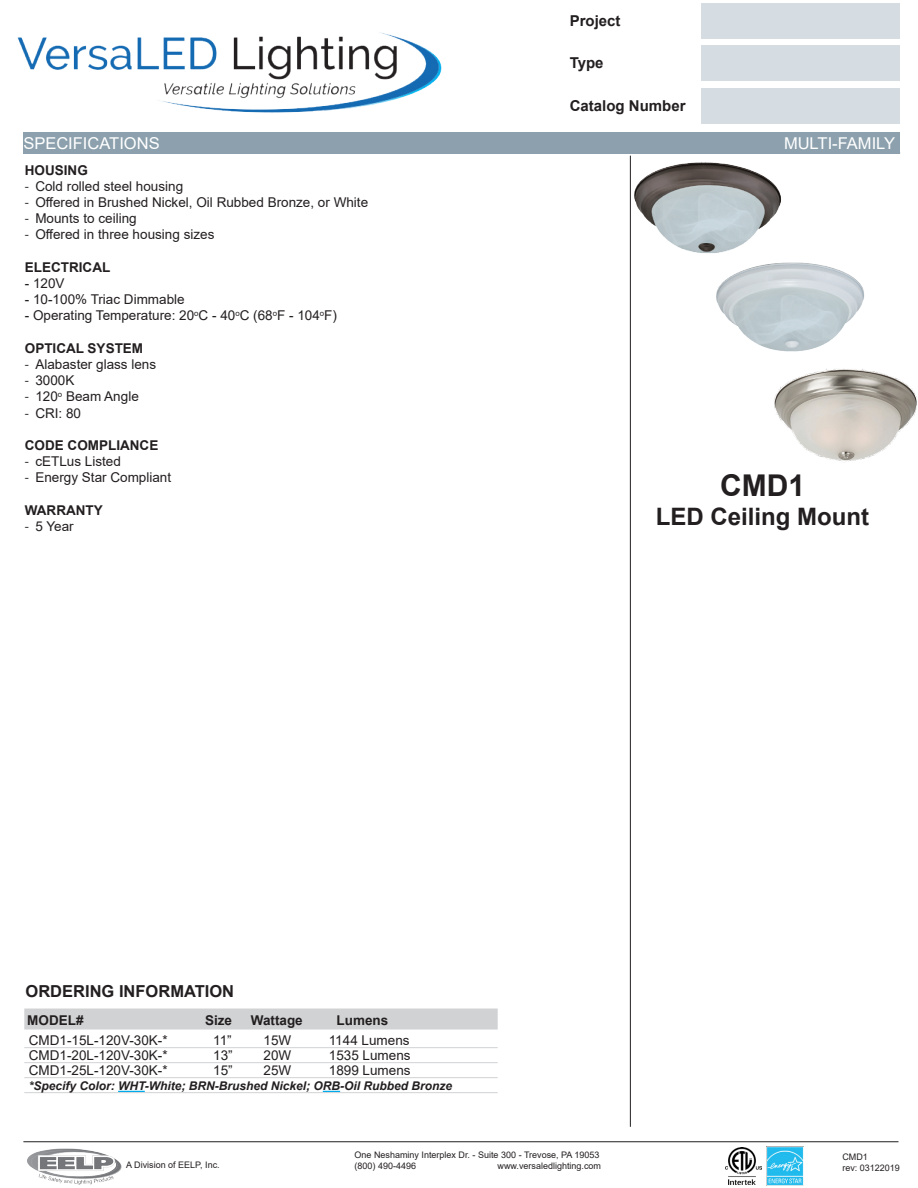
<style>
.page{position:relative;width:918px;height:1188px;background:#fff}
.page>*{position:absolute;margin:0;border:0;box-sizing:border-box;transform-origin:0 0}
.t1{font:700 30px "Arial";color:#231f20}
.t2{font:700 24px "Arial";color:#231f20}
.t3{font:700 16.5px "Arial";color:#231f20}
.t4{font:16.35px "Arial";color:#fff}
.t5{font:700 15px "Arial";color:#231f20}
.ParagraphText{font:13.5px "Arial";color:#231f20}
.OrderingInfoDescript{font:13.5px "Arial";color:#231f20}
.ParagraphText-2{font:700 13.5px "Arial";color:#231f20}
.Table_Headings{font:700 13.5px "Arial";color:#231f20}
.OrderingInfoDescript-2{font:italic 700 12px "Arial";color:#231f20}
.t6{font:9px "Arial";color:#231f20}
.s1{font-family:"Myriad Pro"}
</style>
<div class="page">
<img style="left:17px;top:32px;width:425px;height:81px">
<div style="left:702px;top:3px;width:198px;height:35px;background:#d6dde2"></div>
<div style="left:702px;top:45px;width:198px;height:36px;background:#d6dde2"></div>
<div style="left:702px;top:88px;width:198px;height:36px;background:#d6dde2"></div>
<div style="left:23px;top:133px;width:877px;height:21px;background:#8ca1ad"></div>
<hr style="left:23px;top:1141px;width:875px;height:1px;background:#231f20">
<img style="left:27px;top:1148px;width:95px;height:37px">
<hr style="left:630px;top:156px;width:1px;height:971px;background:#231f20">
<div style="left:24px;top:1009px;width:474px;height:21px;background:#d1d2d4"></div>
<hr style="left:24px;top:1047px;width:474px;height:1px;background:#d1d2d4">
<hr style="left:24px;top:1062px;width:474px;height:1px;background:#d1d2d4">
<hr style="left:24px;top:1077px;width:474px;height:1px;background:#d1d2d4">
<hr style="left:24px;top:1092px;width:474px;height:1px;background:#d1d2d4">
<svg style="left:118px;top:1091px;width:27px;height:1px"></svg>
<svg style="left:323px;top:1091px;width:17px;height:1px"></svg>
<img style="left:634px;top:162px;width:147px;height:91px">
<img style="left:774px;top:368px;width:143px;height:94px">
<img style="left:702px;top:252px;width:162px;height:100px">
<img style="left:766px;top:1147px;width:38px;height:38px">
<img style="left:726px;top:1147px;width:35px;height:38px">
<p class="t5" style="left:570px;top:10px;width:52px">Project</p>
<p class="t5" style="left:570px;top:52px;width:35px">Type</p>
<p class="t5" style="left:570px;top:95px;width:117px">Catalog Number</p>
<p class="t4" style="left:23px;top:132px;width:138px">SPECIFICATIONS</p>
<p class="t4" style="left:784px;top:132px;width:113px">MULTI-FAMILY</p>
<p class="ParagraphText-2" style="left:25px;top:160px;width:65px">HOUSING</p>
<p class="ParagraphText" style="left:25px;top:177px;width:160px"><span class="s1">-</span> Cold rolled steel housing</p>
<p class="ParagraphText" style="left:25px;top:193px;width:345px"><span class="s1">-</span> Offered in Brushed Nickel, Oil Rubbed Bronze, or White</p>
<p class="ParagraphText" style="left:25px;top:209px;width:113px"><span class="s1">-</span> Mounts to ceiling</p>
<p class="ParagraphText" style="left:25px;top:225px;width:191px"><span class="s1">-</span> Offered in three housing sizes</p>
<p class="ParagraphText-2" style="left:25px;top:258px;width:87px">ELECTRICAL</p>
<p class="ParagraphText" style="left:25px;top:274px;width:41px">- 120V</p>
<p class="ParagraphText" style="left:25px;top:290px;width:161px">- 10-100% Triac Dimmable</p>
<p class="ParagraphText" style="left:25px;top:306px;width:314px">- Operating Temperature: 20<sup>o</sup>C - 40<sup>o</sup>C (68<sup>o</sup>F - 104<sup>o</sup>F)</p>
<p class="ParagraphText-2" style="left:25px;top:339px;width:120px">OPTICAL SYSTEM</p>
<p class="ParagraphText" style="left:25px;top:355px;width:133px"><span class="s1">-</span> Alabaster glass lens</p>
<p class="ParagraphText" style="left:25px;top:371px;width:51px"><span class="s1">-</span> 3000K</p>
<p class="ParagraphText" style="left:25px;top:387px;width:115px"><span class="s1">-</span> 120<sup>o</sup> Beam Angle</p>
<p class="ParagraphText" style="left:25px;top:404px;width:58px"><span class="s1">-</span> CRI: 80</p>
<p class="ParagraphText-2" style="left:25px;top:436px;width:135px">CODE COMPLIANCE</p>
<p class="ParagraphText" style="left:25px;top:452px;width:98px"><span class="s1">-</span> cETLus Listed</p>
<p class="ParagraphText" style="left:25px;top:468px;width:148px"><span class="s1">-</span> Energy Star Compliant</p>
<p class="ParagraphText-2" style="left:25px;top:501px;width:79px">WARRANTY</p>
<p class="ParagraphText" style="left:25px;top:517px;width:50px"><span class="s1">-</span> 5 Year</p>
<p class="t1" style="left:720px;top:464px;width:86px">CMD1</p>
<p class="t2" style="left:656px;top:500px;width:215px">LED Ceiling Mount</p>
<p class="t3" style="left:26px;top:979px;width:210px">ORDERING INFORMATION</p>
<p class="Table_Headings" style="left:27px;top:1010px;width:58px">MODEL#</p>
<p class="Table_Headings" style="left:205px;top:1010px;width:29px">Size</p>
<p class="Table_Headings" style="left:251px;top:1010px;width:53px">Wattage</p>
<p class="Table_Headings" style="left:337px;top:1010px;width:53px">Lumens</p>
<p class="OrderingInfoDescript" style="left:29px;top:1031px;width:140px">CMD1-15L-120V-30K-*</p>
<p class="OrderingInfoDescript" style="left:213px;top:1031px;width:20px">11”</p>
<p class="OrderingInfoDescript" style="left:264px;top:1031px;width:29px">15W</p>
<p class="OrderingInfoDescript" style="left:329px;top:1031px;width:82px">1144 Lumens</p>
<p class="OrderingInfoDescript" style="left:29px;top:1046px;width:140px">CMD1-20L-120V-30K-*</p>
<p class="OrderingInfoDescript" style="left:213px;top:1046px;width:21px">13”</p>
<p class="OrderingInfoDescript" style="left:264px;top:1046px;width:29px">20W</p>
<p class="OrderingInfoDescript" style="left:329px;top:1046px;width:83px">1535 Lumens</p>
<p class="OrderingInfoDescript" style="left:29px;top:1061px;width:140px">CMD1-25L-120V-30K-*</p>
<p class="OrderingInfoDescript" style="left:213px;top:1061px;width:21px">15”</p>
<p class="OrderingInfoDescript" style="left:264px;top:1061px;width:29px">25W</p>
<p class="OrderingInfoDescript" style="left:329px;top:1061px;width:83px">1899 Lumens</p>
<p class="OrderingInfoDescript-2" style="left:29px;top:1078px;width:425px">*Specify Color: WHT-White; BRN-Brushed Nickel; ORB-Oil Rubbed Bronze</p>
<p class="t6" style="left:126px;top:1159px;width:95px">A Division of EELP, Inc.</p>
<p class="t6" style="left:355px;top:1149px;width:246px">One Neshaminy Interplex Dr. - Suite 300 - Trevose, PA 19053</p>
<p class="t6" style="left:355px;top:1160px;width:63px">(800) 490-4496</p>
<p class="t6" style="left:498px;top:1160px;width:105px">www.versaledlighting.com</p>
<p class="t6" style="left:842px;top:1151px;width:27px">CMD1</p>
<p class="t6" style="left:842px;top:1161px;width:59px">rev: 03122019</p>
</div>
